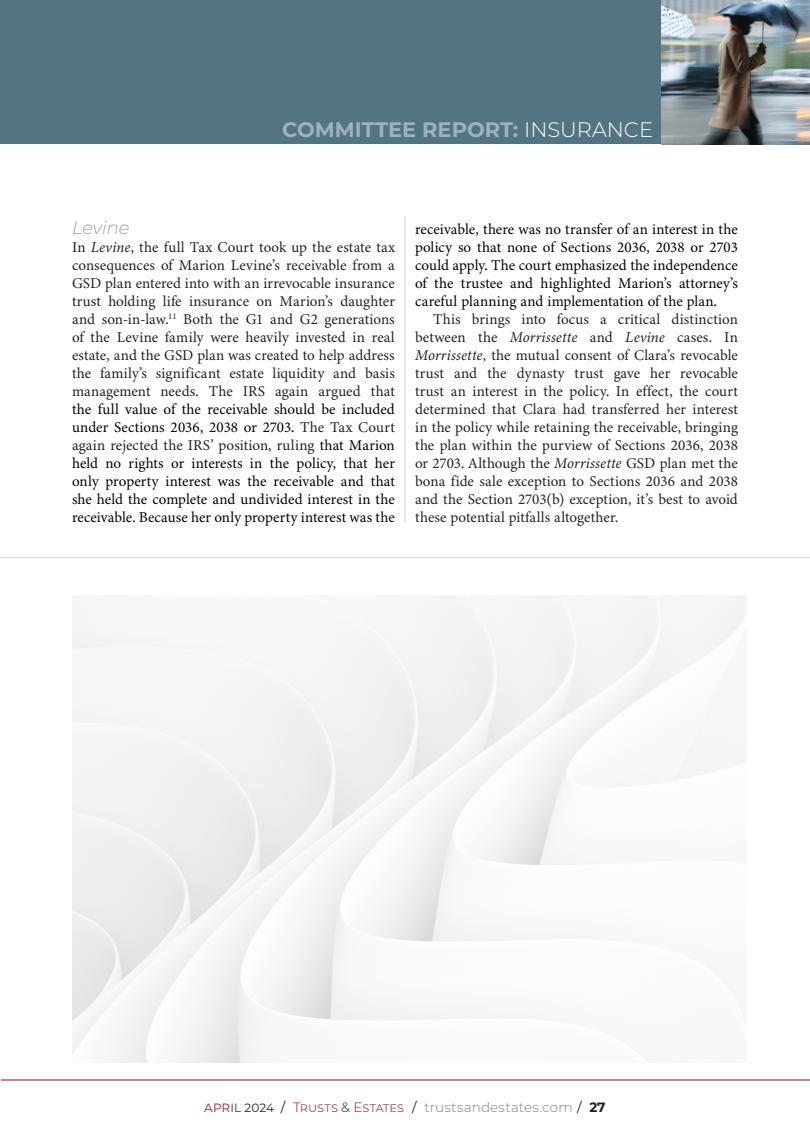
<style>
.page{position:relative;width:810px;height:1134px;background:#fff}
.page>*{position:absolute;margin:0;border:0;box-sizing:border-box;transform-origin:0 0}
.t1{font:700 21px "Montserrat";color:#9db2be}
.SUBHEAD{font:italic 200 18px "Montserrat";color:#76787b}
.BODY{font:15px/18px "Minion 3";letter-spacing:.005em;color:#231f20;text-align:justify}
.BODY-2{font:15px/18px "Minion 3";color:#000;text-align:justify}
.t2{font:300 13.5px "Montserrat";letter-spacing:.01em;color:#808285}
.s1{font-weight:300;color:#fff}
.s2{font-style:italic}
.s3{color:#000}
.s4{font-weight:400;font-size:12px;color:#911f23}
.s5{font-weight:400;font-size:12px;color:#231f20}
.s6{font-weight:400;color:#231f20}
.s7{color:#911f23}
.s8{color:#231f20}
.s9{font-weight:700;color:#231f20}
</style>
<div class="page">
<hr style="left:1px;top:1080px;width:809px;height:1px;background:#911f23">
<div style="left:0;top:0;width:810px;height:144px;background:#557482"></div>
<img style="left:661px;top:0;width:149px;height:144px">
<hr style="left:405px;top:216px;width:1px;height:306px;background:#d1d2d4">
<hr style="left:0;top:558px;width:810px;height:1px;background:#d1d2d4">
<h1 class="t1" style="left:282px;top:114px;width:372px">COMMITTEE REPORT: <span class="s1">INSURANCE</span></h1>
<p class="SUBHEAD" style="left:72px;top:216px;width:59px">Levine</p>
<p class="BODY" style="left:72px;top:238px;width:324px">In <span class="s2">Levine</span>, the full Tax Court took up the estate tax consequences of Marion Levine’s receivable from a GSD plan entered into with an irrevocable insurance trust holding life insurance on Marion’s daughter and son-in-law.<sup>11</sup> Both the G1 and G2 generations of the Levine family were heavily invested in real estate, and the GSD plan was created to help address the family’s significant estate liquidity and basis management needs. The IRS again argued that <span class="s3">the full value of the receivable should be included under Sections 2036, 2038 or 2703.</span> The Tax Court again rejected the IRS’ position, ruling <span class="s3">that Marion held no rights or interests in the policy, that her only property interest was the receivable and that she held the complete and undivided interest in the receivable. Because her only property interest was the</span></p>
<p class="BODY-2" style="left:415px;top:220px;width:324px">receivable, there was no transfer of an interest in the policy so that none of Sections 2036, 2038 or 2703 could apply. The court emphasized the independence of the trustee and highlighted Marion’s attorney’s careful planning and implementation of the plan.</p>
<p class="BODY" style="left:415px;top:310px;width:324px;text-indent:18px">This brings into focus a critical distinction between the <span class="s2">Morrissette</span> and <span class="s2">Levine</span> cases. In <span class="s2">Morrissette</span>, the mutual consent of Clara’s revocable trust and the dynasty trust gave her revocable trust an interest in the policy. In effect, the court determined that Clara had transferred her interest in the policy while retaining the receivable, bringing the plan within the purview of Sections 2036, 2038 or 2703. Although the <span class="s2">Morrissette</span> GSD plan met the bona fide sale exception to Sections 2036 and 2038 and the Section 2703(b) exception, it’s best to avoid these potential pitfalls altogether.</p>
<p class="t2" style="left:204px;top:1098px;width:403px"><span class="s4">APRIL</span> <span class="s5">2024</span> <span class="s6">/</span> <span class="s7">Trusts</span> <span class="s8">&amp;</span> <span class="s7">Estates</span> <span class="s6">/</span> trustsandestates.com <span class="s6">/</span> <span class="s9">27</span></p>
</div>
